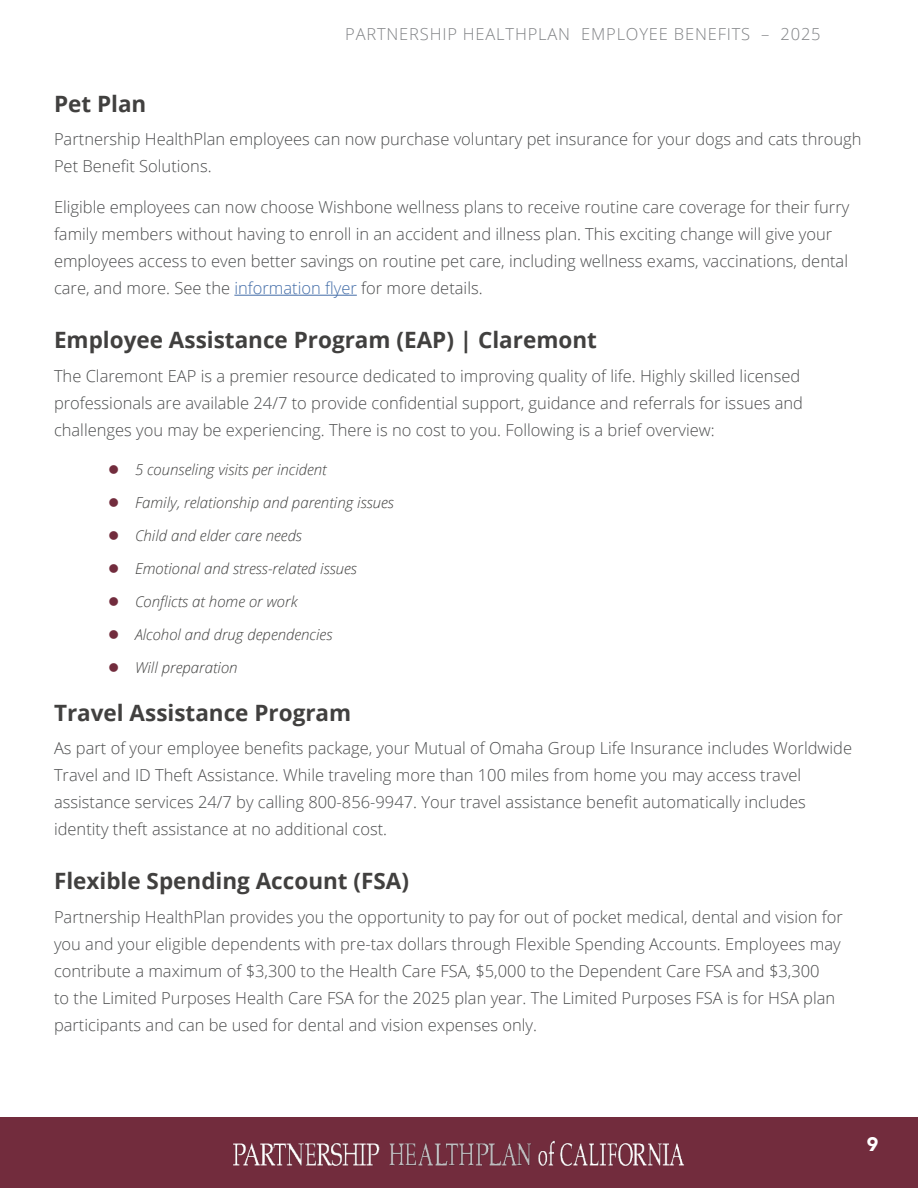
<style>
.page{position:relative;width:918px;height:1188px;background:#fff}
.page>*{position:absolute;margin:0;border:0;box-sizing:border-box;transform-origin:0 0}
.t1{font:700 22.5px "Open Sans";color:#41403f}
.t2{font:900 19.5px "Avenir";color:#fff}
.t3{font:300 16.5px/27px "Open Sans";color:#4b4c4d}
.t4{font:300 16.5px "Open Sans";letter-spacing:.05em;color:#808285}
.t5{font:italic 300 15px "Open Sans";color:#3f3f3e}
.s1{color:#436da8}
.s2{color:#722c3d}
</style>
<div class="page">
<div style="left:0;top:1117px;width:918px;height:71px;background:#722c3d"></div>
<img style="left:233px;top:1140px;width:452px;height:26px">
<hr style="left:234px;top:295px;width:123px;height:1px;background:#436da8">
<p class="t4" style="left:345px;top:22px;width:477px">PARTNERSHIP HEALTHPLAN EMPLOYEE BENEFITS – 2025</p>
<p class="t1" style="left:54px;top:88px;width:94px">Pet Plan</p>
<p class="t3" style="left:54px;top:126px;width:809px">Partnership HealthPlan employees can now purchase voluntary pet insurance for your dogs and cats through<br>Pet Benefit Solutions.</p>
<p class="t3" style="left:54px;top:193px;width:797px">Eligible employees can now choose Wishbone wellness plans to receive routine care coverage for their furry family members without having to enroll in an accident and illness plan. This exciting change will give your employees access to even better savings on routine pet care, including wellness exams, vaccinations, dental care, and more. See the <span class="s1">information flyer</span> for more details.</p>
<p class="t1" style="left:54px;top:324px;width:544px">Employee Assistance Program (EAP) | Claremont</p>
<p class="t3" style="left:54px;top:362px;width:751px">The Claremont EAP is a premier resource dedicated to improving quality of life. Highly skilled licensed professionals are available 24/7 to provide confidential support, guidance and referrals for issues and challenges you may be experiencing. There is no cost to you. Following is a brief overview:</p>
<p class="t5" style="left:108px;top:460px;width:220px"><span class="s2">●</span> 5 counseling visits per incident</p>
<p class="t5" style="left:108px;top:493px;width:288px"><span class="s2">●</span> Family, relationship and parenting issues</p>
<p class="t5" style="left:108px;top:526px;width:196px"><span class="s2">●</span> Child and elder care needs</p>
<p class="t5" style="left:108px;top:559px;width:251px"><span class="s2">●</span> Emotional and stress-related issues</p>
<p class="t5" style="left:108px;top:592px;width:191px"><span class="s2">●</span> Conflicts at home or work</p>
<p class="t5" style="left:108px;top:625px;width:226px"><span class="s2">●</span> Alcohol and drug dependencies</p>
<p class="t5" style="left:108px;top:658px;width:131px"><span class="s2">●</span> Will preparation</p>
<p class="t1" style="left:54px;top:697px;width:299px">Travel Assistance Program</p>
<p class="t3" style="left:54px;top:735px;width:800px">As part of your employee benefits package, your Mutual of Omaha Group Life Insurance includes Worldwide Travel and ID Theft Assistance. While traveling more than 100 miles from home you may access travel assistance services 24/7 by calling 800-856-9947. Your travel assistance benefit automatically includes identity theft assistance at no additional cost.</p>
<p class="t1" style="left:54px;top:865px;width:357px">Flexible Spending Account (FSA)</p>
<p class="t3" style="left:54px;top:903px;width:790px">Partnership HealthPlan provides you the opportunity to pay for out of pocket medical, dental and vision for you and your eligible dependents with pre-tax dollars through Flexible Spending Accounts. Employees may contribute a maximum of $3,300 to the Health Care FSA, $5,000 to the Dependent Care FSA and $3,300<br>to the Limited Purposes Health Care FSA for the 2025 plan year. The Limited Purposes FSA is for HSA plan participants and can be used for dental and vision expenses only.</p>
<p class="t2" style="left:867px;top:1127px;width:13px">9</p>
</div>
